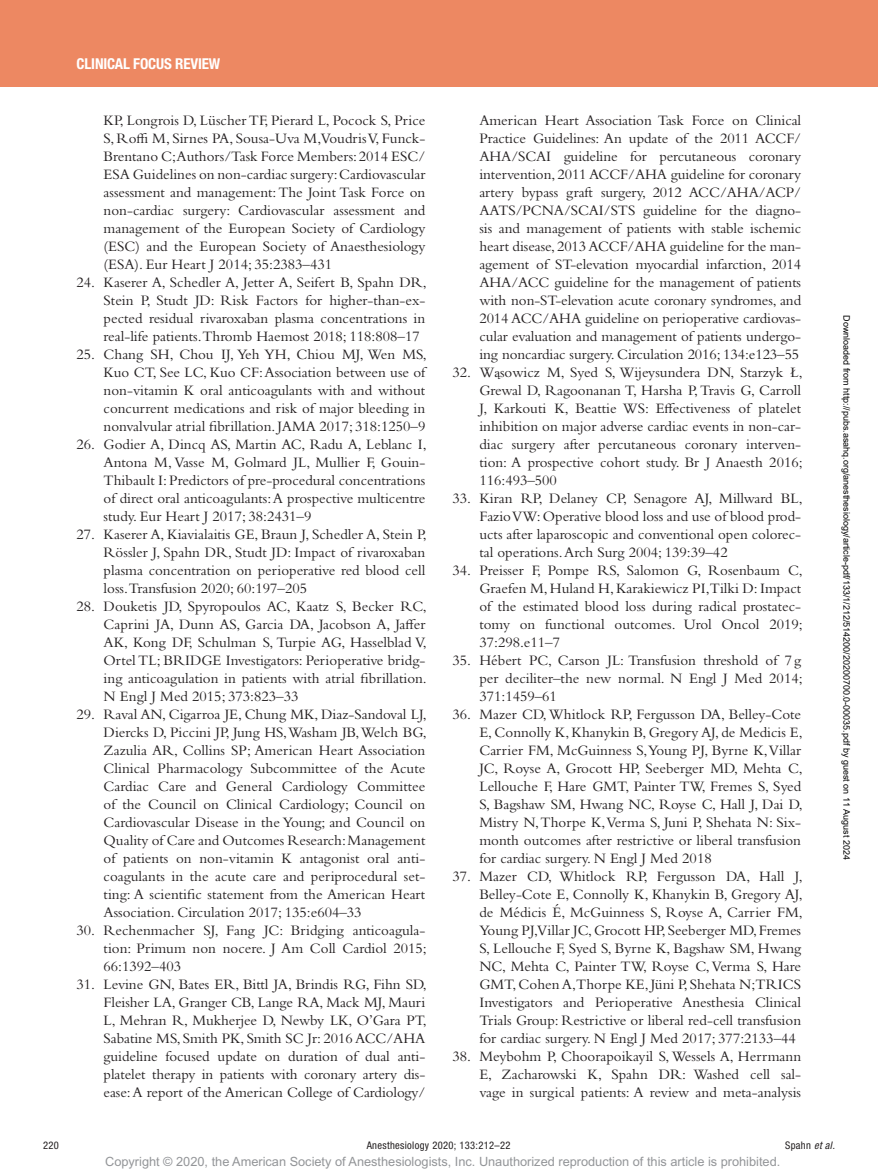
<style>
.page{position:relative;width:878px;height:1175px;background:#fff}
.page>*{position:absolute;margin:0;border:0;box-sizing:border-box;transform-origin:0 0}
.t1{font:15px/18px "Bembo Std";color:#231f20;text-align:justify}
.t2{font:700 condensed 15px "Helvetica Neue LT Std";letter-spacing:-.01em;color:#fff}
.t3{font:12.75px "Arial MT Std";color:#939598}
.t4{font:condensed 10.5px "Helvetica Neue LT Std";letter-spacing:.03em;color:#231f20}
.t5{font:9px "Arial";color:#000}
.s1{font-family:"STIX General";font-size:12.75px}
.s2{font-style:italic}
</style>
<div class="page">
<div style="left:0;top:0;width:878px;height:86px;background:#ed8862"></div>
<p class="t2" style="left:77px;top:54px;width:145px">CLINICAL FOCUS REVIEW</p>
<p class="t1" style="left:104px;top:111px;width:323px">KP, Longrois D, Lüscher TF, Pierard L, Pocock S, Price S, Roffi M, Sirnes PA, Sousa-Uva M,Voudris V, Funck-Brentano C;Authors/Task Force Members: 2014 ESC/ ESA Guidelines on non-cardiac surgery: Cardiovascular assessment and management: The Joint Task Force on non-cardiac surgery: Cardiovascular assessment and management of the European Society of Cardiology (ESC) and the European Society of Anaesthesiology (ESA). Eur Heart J 2014; 35:2383–431</p>
<p class="t1" style="left:104px;top:273px;width:325px;text-indent:-27px">24. Kaserer A, Schedler A, Jetter A, Seifert B, Spahn DR, Stein P, Studt JD: Risk Factors for higher-than-ex&shy;pected residual rivaroxaban plasma concentrations in real-life patients.Thromb Haemost 2018; 118:808–17</p>
<p class="t1" style="left:104px;top:345px;width:325px;text-indent:-27px">25. Chang SH, Chou IJ, Yeh YH, Chiou MJ, Wen MS, Kuo CT, See LC, Kuo CF: Association between use of non-vitamin K oral anticoagulants with and without concurrent medications and risk of major bleeding in nonvalvular atrial fibrillation. JAMA 2017; 318:1250–9</p>
<p class="t1" style="left:104px;top:435px;width:325px;text-indent:-27px">26. Godier A, Dincq AS, Martin AC, Radu A, Leblanc I, Antona M, Vasse M, Golmard JL, Mullier F, Gouin-Thibault I: Predictors of pre-procedural concentrations of direct oral anticoagulants: A prospective multicentre study. Eur Heart J 2017; 38:2431–9</p>
<p class="t1" style="left:104px;top:525px;width:325px;text-indent:-27px">27. Kaserer A, Kiavialaitis GE, Braun J, Schedler A, Stein P, Rössler J, Spahn DR, Studt JD: Impact of rivaroxaban plasma concentration on perioperative red blood cell loss.Transfusion 2020; 60:197–205</p>
<p class="t1" style="left:104px;top:597px;width:325px;text-indent:-27px">28. Douketis JD, Spyropoulos AC, Kaatz S, Becker RC, Caprini JA, Dunn AS, Garcia DA, Jacobson A, Jaffer AK, Kong DF, Schulman S, Turpie AG, Hasselblad V, Ortel TL; BRIDGE Investigators: Perioperative bridg&shy;ing anticoagulation in patients with atrial fibrillation.<br>N Engl J Med 2015; 373:823–33</p>
<p class="t1" style="left:104px;top:705px;width:325px;text-indent:-27px">29. Raval AN, Cigarroa JE, Chung MK, Diaz-Sandoval LJ, Diercks D, Piccini JP, Jung HS, Washam JB, Welch BG, Zazulia AR, Collins SP; American Heart Association Clinical Pharmacology Subcommittee of the Acute Cardiac Care and General Cardiology Committee of the Council on Clinical Cardiology; Council on Cardiovascular Disease in the Young; and Council on Quality of Care and Outcomes Research: Management of patients on non-vitamin K antagonist oral anti&shy;coagulants in the acute care and periprocedural set&shy;ting: A scientific statement from the American Heart Association. Circulation 2017; 135:e604–33</p>
<p class="t1" style="left:104px;top:921px;width:325px;text-indent:-27px">30. Rechenmacher SJ, Fang JC: Bridging anticoagula&shy;tion: Primum non nocere. J Am Coll Cardiol 2015; 66:1392–403</p>
<p class="t1" style="left:104px;top:975px;width:325px;text-indent:-27px">31. Levine GN, Bates ER, Bittl JA, Brindis RG, Fihn SD, Fleisher LA, Granger CB, Lange RA, Mack MJ, Mauri L, Mehran R, Mukherjee D, Newby LK, O’Gara PT, Sabatine MS, Smith PK, Smith SC Jr: 2016 ACC/AHA guideline focused update on duration of dual anti&shy;platelet therapy in patients with coronary artery dis&shy;ease: A report of the American College of Cardiology/</p>
<p class="t1" style="left:479px;top:111px;width:323px">American Heart Association Task Force on Clinical Practice Guidelines: An update of the 2011 ACCF/ AHA/SCAI guideline for percutaneous coronary intervention, 2011 ACCF/AHA guideline for coronary artery bypass graft surgery, 2012 ACC/AHA/ACP/ AATS/PCNA/SCAI/STS guideline for the diagno&shy;sis and management of patients with stable ischemic heart disease, 2013 ACCF/AHA guideline for the man&shy;agement of ST-elevation myocardial infarction, 2014<br>AHA/ACC guideline for the management of patients with non-ST-elevation acute coronary syndromes, and 2014 ACC/AHA guideline on perioperative cardiovas&shy;cular evaluation and management of patients undergo&shy;ing noncardiac surgery. Circulation 2016; 134:e123–55</p>
<p class="t1" style="left:479px;top:363px;width:325px;text-indent:-27px">32. W<span class="s1">ą</span>sowicz M, Syed S, Wijeysundera DN, Starzyk Ł, Grewal D, Ragoonanan T, Harsha P, Travis G, Carroll J, Karkouti K, Beattie WS: Effectiveness of platelet inhibition on major adverse cardiac events in non-car&shy;diac surgery after percutaneous coronary interven&shy;tion: A prospective cohort study. Br J Anaesth 2016; 116:493–500</p>
<p class="t1" style="left:479px;top:489px;width:325px;text-indent:-27px">33. Kiran RP, Delaney CP, Senagore AJ, Millward BL, Fazio VW: Operative blood loss and use of blood prod&shy;ucts after laparoscopic and conventional open colorec&shy;tal operations. Arch Surg 2004; 139:39–42</p>
<p class="t1" style="left:479px;top:561px;width:325px;text-indent:-27px">34. Preisser F, Pompe RS, Salomon G, Rosenbaum C, Graefen M, Huland H, Karakiewicz PI,Tilki D: Impact of the estimated blood loss during radical prostatec&shy;tomy on functional outcomes. Urol Oncol 2019; 37:298.e11–7</p>
<p class="t1" style="left:479px;top:651px;width:325px;text-indent:-27px">35. Hébert PC, Carson JL: Transfusion threshold of 7 g per deciliter–the new normal. N Engl J Med 2014; 371:1459–61</p>
<p class="t1" style="left:479px;top:705px;width:325px;text-indent:-27px">36. Mazer CD, Whitlock RP, Fergusson DA, Belley-Cote E, Connolly K, Khanykin B, Gregory AJ, de Medicis E, Carrier FM, McGuinness S, Young PJ, Byrne K, Villar JC, Royse A, Grocott HP, Seeberger MD, Mehta C, Lellouche F, Hare GMT, Painter TW, Fremes S, Syed S, Bagshaw SM, Hwang NC, Royse C, Hall J, Dai D, Mistry N, Thorpe K, Verma S, Juni P, Shehata N: Six&shy;month outcomes after restrictive or liberal transfusion for cardiac surgery. N Engl J Med 2018</p>
<p class="t1" style="left:479px;top:867px;width:325px;text-indent:-27px">37. Mazer CD, Whitlock RP, Fergusson DA, Hall J, Belley-Cote E, Connolly K, Khanykin B, Gregory AJ, de Médicis É, McGuinness S, Royse A, Carrier FM, Young PJ,Villar JC, Grocott HP, Seeberger MD, Fremes S, Lellouche F, Syed S, Byrne K, Bagshaw SM, Hwang NC, Mehta C, Painter TW, Royse C, Verma S, Hare GMT, Cohen A,Thorpe KE, Jüni P, Shehata N;TRICS Investigators and Perioperative Anesthesia Clinical Trials Group: Restrictive or liberal red-cell transfusion for cardiac surgery. N Engl J Med 2017; 377:2133–44</p>
<p class="t1" style="left:479px;top:1047px;width:323px;text-indent:-27px">38. Meybohm P, Choorapoikayil S, Wessels A, Herrmann E, Zacharowski K, Spahn DR: Washed cell sal&shy;vage in surgical patients: A review and meta-analysis</p>
<p class="t5" style="left:850px;top:315px;width:546px;rotate:90deg">Downloaded from http://pubs.asahq.org/anesthesiology/article-pdf/133/1/212/514200/20200700.0-00035.pdf by guest on 11 August 2024</p>
<p class="t4" style="left:43px;top:1139px;width:17px">220</p>
<p class="t4" style="left:367px;top:1139px;width:145px">Anesthesiology 2020; 133:212–22</p>
<p class="t4" style="left:785px;top:1139px;width:51px">Spahn <span class="s2">et al.</span></p>
<p class="t3" style="left:105px;top:1154px;width:676px">Copyright © 2020, the American Society of Anesthesiologists, Inc. Unauthorized reproduction of this article is prohibited.</p>
</div>
